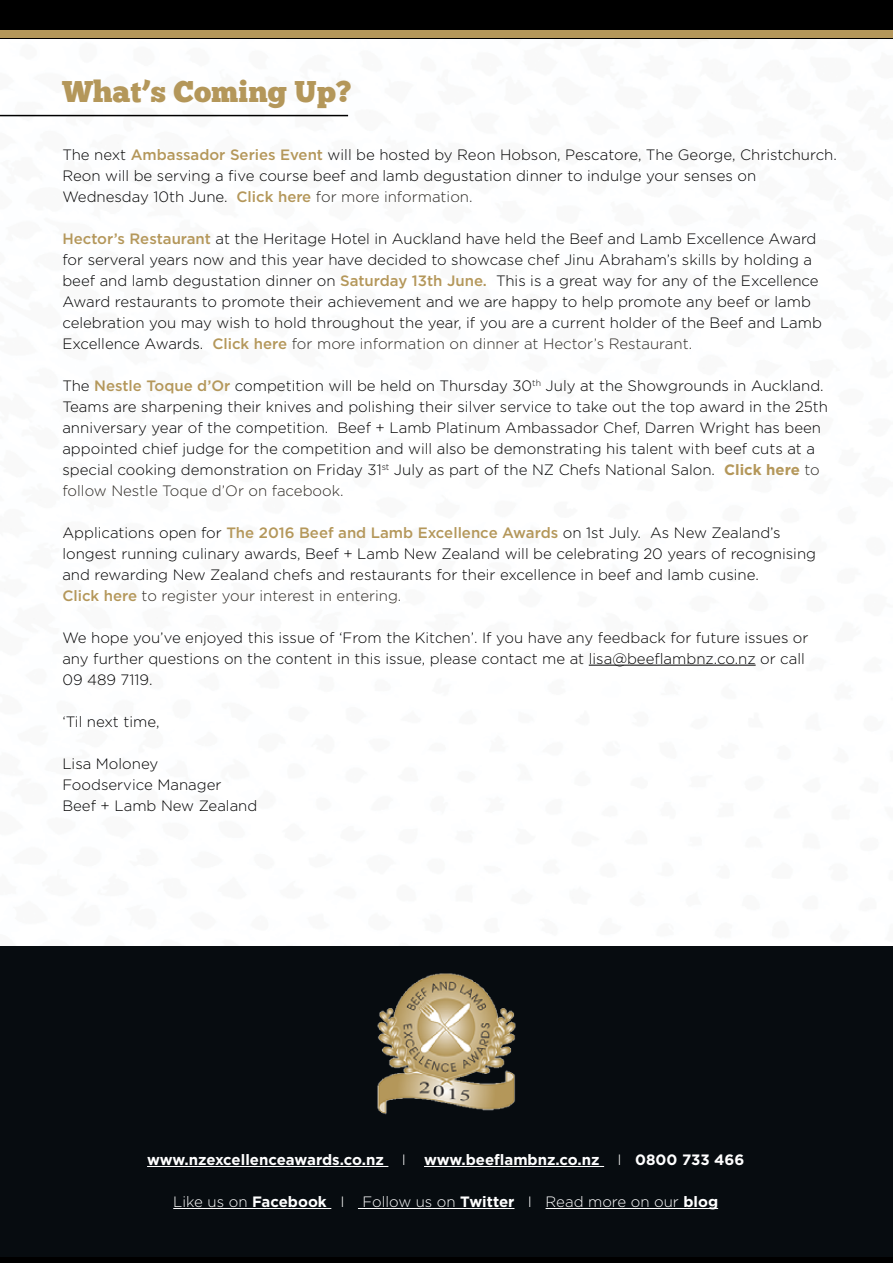
<style>
.page{position:relative;width:893px;height:1263px;background:#fff}
.page>*{position:absolute;margin:0;border:0;box-sizing:border-box;transform-origin:0 0}
.t1{font:30px "Chunk Five";color:#b4975a}
.t2{font:300 15px/21px "Gotham";color:#000}
.t3{font:700 15px "Gotham";color:#fff}
.t4{font:300 15px "Gotham";color:#fff}
.s1{font-weight:500;color:#b4975a}
.s2{color:#2e2a25}
.s3{font-weight:700;color:#b4975a}
.s4{font-weight:300}
.s5{font-weight:700}
</style>
<div class="page">
<div style="left:0;top:0;width:893px;height:38px;background:#000"></div>
<div style="left:0;top:1229px;width:893px;height:34px;background:linear-gradient(to right,#000,#000)"></div>
<div style="left:0;top:30px;width:893px;height:8px;background:#b4975a"></div>
<hr style="left:589px;top:665px;width:167px;height:1px;background:#000">
<div style="left:0;top:946px;width:893px;height:310px;background:#070c10"></div>
<hr style="left:147px;top:1166px;width:241px;height:1px;background:#fff">
<hr style="left:424px;top:1166px;width:180px;height:1px;background:#fff">
<hr style="left:173px;top:1208px;width:158px;height:1px;background:#fff">
<hr style="left:358px;top:1208px;width:156px;height:1px;background:#fff">
<hr style="left:546px;top:1208px;width:172px;height:1px;background:#fff">
<img style="left:377px;top:973px;width:139px;height:142px">
<hr style="left:0;top:115px;width:348px;height:1px;background:#000">
<h1 class="t1" style="left:62px;top:73px;width:291px">What’s Coming Up?</h1>
<p class="t2" style="left:62px;top:143px;width:776px">The next <span class="s1">Ambassador Series Event</span> will be hosted by Reon Hobson, Pescatore, The George, Christchurch.<br>Reon will be serving a five course beef and lamb degustation dinner to indulge your senses on<br>Wednesday 10th June. <span class="s1">Click here</span> <span class="s2">for more information.</span></p>
<p class="t2" style="left:62px;top:227px;width:761px"><span class="s1">Hector’s Restaurant</span> at the Heritage Hotel in Auckland have held the Beef and Lamb Excellence Award for serveral years now and this year have decided to showcase chef Jinu Abraham’s skills by holding a beef and lamb degustation dinner on <span class="s1">Saturday 13th June.</span> This is a great way for any of the Excellence Award restaurants to promote their achievement and we are happy to help promote any beef or lamb celebration you may wish to hold throughout the year, if you are a current holder of the Beef and Lamb Excellence Awards. <span class="s1">Click here</span> <span class="s2">for more information on dinner at Hector’s Restaurant.</span></p>
<p class="t2" style="left:62px;top:374px;width:767px">The <span class="s1">Nestle Toque d’Or</span> competition will be held on Thursday 30<sup>th</sup> July at the Showgrounds in Auckland.<br>Teams are sharpening their knives and polishing their silver service to take out the top award in the 25th anniversary year of the competition. Beef + Lamb Platinum Ambassador Chef, Darren Wright has been appointed chief judge for the competition and will also be demonstrating his talent with beef cuts at a special cooking demonstration on Friday 31<sup>st</sup> July as part of the NZ Chefs National Salon. <span class="s3">Click here</span> <span class="s2">to follow Nestle Toque d’Or on facebook.</span></p>
<p class="t2" style="left:62px;top:521px;width:755px">Applications open for <span class="s1">The 2016 Beef and Lamb Excellence Awards</span> on 1st July. As New Zealand’s longest running culinary awards, Beef + Lamb New Zealand will be celebrating 20 years of recognising and rewarding New Zealand chefs and restaurants for their excellence in beef and lamb cusine.<br><span class="s1">Click here</span> <span class="s2">to register your interest in entering.</span></p>
<p class="t2" style="left:62px;top:626px;width:748px">We hope you’ve enjoyed this issue of ‘From the Kitchen’. If you have any feedback for future issues or any further questions on the content in this issue, please contact me at lisa@beeflambnz.co.nz or call<br>09 489 7119.</p>
<p class="t2" style="left:62px;top:710px;width:99px">‘Til next time,</p>
<p class="t2" style="left:62px;top:752px;width:197px">Lisa Moloney<br>Foodservice Manager<br>Beef + Lamb New Zealand</p>
<p class="t3" style="left:147px;top:1150px;width:599px">www.nzexcellenceawards.co.nz <span class="s4">I</span> www.beeflambnz.co.nz <span class="s4">I</span> 0800 733 466</p>
<p class="t4" style="left:173px;top:1192px;width:546px">Like us on <span class="s5">Facebook</span> I Follow us on <span class="s5">Twitter</span> I Read more on our <span class="s5">blog</span></p>
</div>
